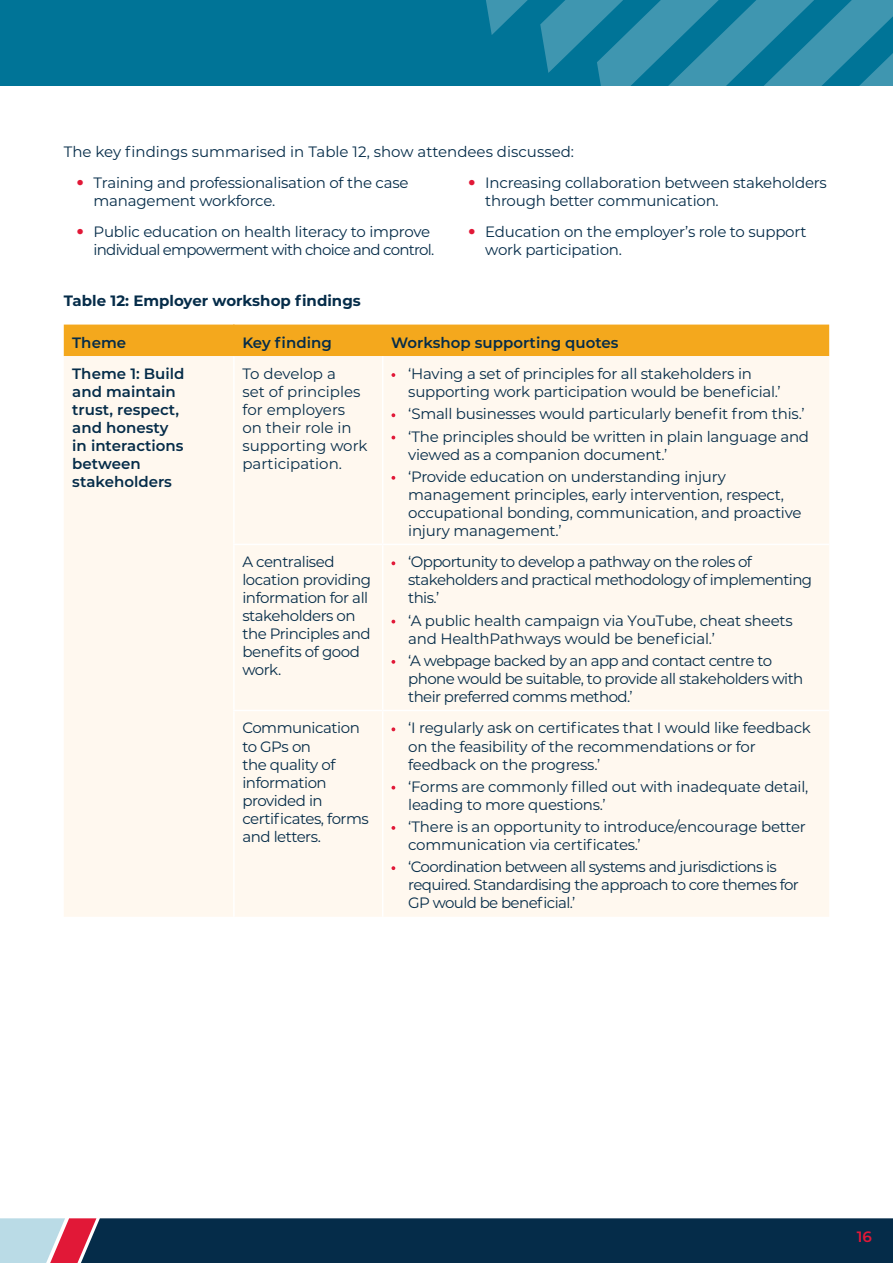
<style>
.page{position:relative;width:893px;height:1263px;background:#fff}
.page>*{position:absolute;margin:0;border:0;box-sizing:border-box;transform-origin:0 0}
.t1{font:15px/18px "Montserrat";letter-spacing:-.015em;color:#052c49}
.t2{font:15px/18px "Montserrat";letter-spacing:-.04em;color:#052c49}
.t3{font:600 15px/18px "Montserrat";color:#052c49}
.t4{font:15px/18px "Montserrat";letter-spacing:-.05em;color:#052c49;text-align:right}
.t5{font:700 15px "Montserrat";color:#052c49}
.P_Numbers{font:600 15px "Montserrat";color:#e11837}
.s1{font-family:"ITC Avant Garde Std";font-weight:700;font-stretch:condensed;color:#e11837}
.s2{color:#e11837}
</style>
<div class="page">
<div style="left:0;top:0;width:893px;height:85px;background:#007497"></div>
<svg style="left:0;top:1218px;width:893px;height:45px;background:#1a3955"></svg>
<svg style="left:366px;top:0;width:527px;height:86px"></svg>
<div style="left:64px;top:325px;width:765px;height:31px;background:#f4a81d"></div>
<div style="left:64px;top:356px;width:765px;height:561px;background:#fff8ef"></div>
<hr style="left:233px;top:325px;width:2px;height:31px;background:#f4a81d">
<hr style="left:382px;top:356px;width:1px;height:188px;background:#fff">
<hr style="left:382px;top:545px;width:1px;height:165px;background:#fff">
<hr style="left:382px;top:711px;width:1px;height:206px;background:#fff">
<hr style="left:233px;top:356px;width:2px;height:188px;background:#fff">
<hr style="left:233px;top:545px;width:2px;height:165px;background:#fff">
<hr style="left:233px;top:711px;width:2px;height:206px;background:#fff">
<hr style="left:233px;top:544px;width:150px;height:1px;background:#fff">
<hr style="left:383px;top:544px;width:446px;height:1px;background:#fff">
<hr style="left:233px;top:710px;width:150px;height:1px;background:#fff">
<hr style="left:383px;top:710px;width:446px;height:1px;background:#fff">
<p class="t1" style="left:64px;top:142px;width:512px">The key findings summarised in Table 12, show attendees discussed:</p>
<p class="t1" style="left:94px;top:173px;width:316px;text-indent:-17px"><span class="s1">•</span> Training and professionalisation of the case management workforce.</p>
<p class="t4" style="left:77px;top:222px;width:359px"><span class="s1">•</span> Public education on health literacy to improve individual empowerment with choice and control.</p>
<p class="t1" style="left:485px;top:173px;width:343px;text-indent:-17px"><span class="s1">•</span> Increasing collaboration between stakeholders through better communication.</p>
<p class="t1" style="left:485px;top:222px;width:323px;text-indent:-17px"><span class="s1">•</span> Education on the employer’s role to support work participation.</p>
<p class="t5" style="left:64px;top:290px;width:299px">Table 12: Employer workshop findings</p>
<p class="t3" style="left:72px;top:333px;width:55px">Theme</p>
<p class="t3" style="left:242px;top:333px;width:91px">Key finding</p>
<p class="t3" style="left:391px;top:333px;width:229px">Workshop supporting quotes</p>
<p class="t3" style="left:72px;top:364px;width:114px">Theme 1: Build and maintain trust, respect, and honesty in interactions between stakeholders</p>
<p class="t1" style="left:242px;top:364px;width:127px">To develop a<br>set of principles for employers on their role in supporting work participation.</p>
<p class="t1" style="left:408px;top:364px;width:374px;text-indent:-17px"><span class="s2">•</span> ‘Having a set of principles for all stakeholders in supporting work participation would be beneficial.’</p>
<p class="t1" style="left:391px;top:404px;width:415px"><span class="s2">•</span> ‘Small businesses would particularly benefit from this.’</p>
<p class="t1" style="left:408px;top:427px;width:402px;text-indent:-17px"><span class="s2">•</span> ‘The principles should be written in plain language and viewed as a companion document.’</p>
<p class="t1" style="left:408px;top:467px;width:395px;text-indent:-17px"><span class="s2">•</span> ‘Provide education on understanding injury management principles, early intervention, respect, occupational bonding, communication, and proactive injury management.’</p>
<p class="t1" style="left:242px;top:553px;width:130px">A centralised location providing information for all stakeholders on the Principles and benefits of good work.</p>
<p class="t2" style="left:408px;top:553px;width:405px;text-indent:-17px"><span class="s2">•</span> ‘Opportunity to develop a pathway on the roles of stakeholders and practical methodology of implementing this.’</p>
<p class="t1" style="left:408px;top:611px;width:386px;text-indent:-17px"><span class="s2">•</span> ‘A public health campaign via YouTube, cheat sheets and HealthPathways would be beneficial.’</p>
<p class="t2" style="left:408px;top:651px;width:397px;text-indent:-17px"><span class="s2">•</span> ‘A webpage backed by an app and contact centre to phone would be suitable, to provide all stakeholders with their preferred comms method.’</p>
<p class="t1" style="left:242px;top:719px;width:128px">Communication to GPs on<br>the quality of information provided in certificates, forms and letters.</p>
<p class="t1" style="left:408px;top:719px;width:404px;text-indent:-17px"><span class="s2">•</span> ‘I regularly ask on certificates that I would like feedback on the feasibility of the recommendations or for feedback on the progress.’</p>
<p class="t1" style="left:408px;top:777px;width:402px;text-indent:-17px"><span class="s2">•</span> ‘Forms are commonly filled out with inadequate detail, leading to more questions.’</p>
<p class="t1" style="left:408px;top:817px;width:399px;text-indent:-17px"><span class="s2">•</span> ‘There is an opportunity to introduce/encourage better communication via certificates.’</p>
<p class="t2" style="left:408px;top:857px;width:392px;text-indent:-17px"><span class="s2">•</span> ‘Coordination between all systems and jurisdictions is required. Standardising the approach to core themes for<br>GP would be beneficial.’</p>
<p class="P_Numbers" style="left:857px;top:1226px;width:17px">16</p>
</div>
